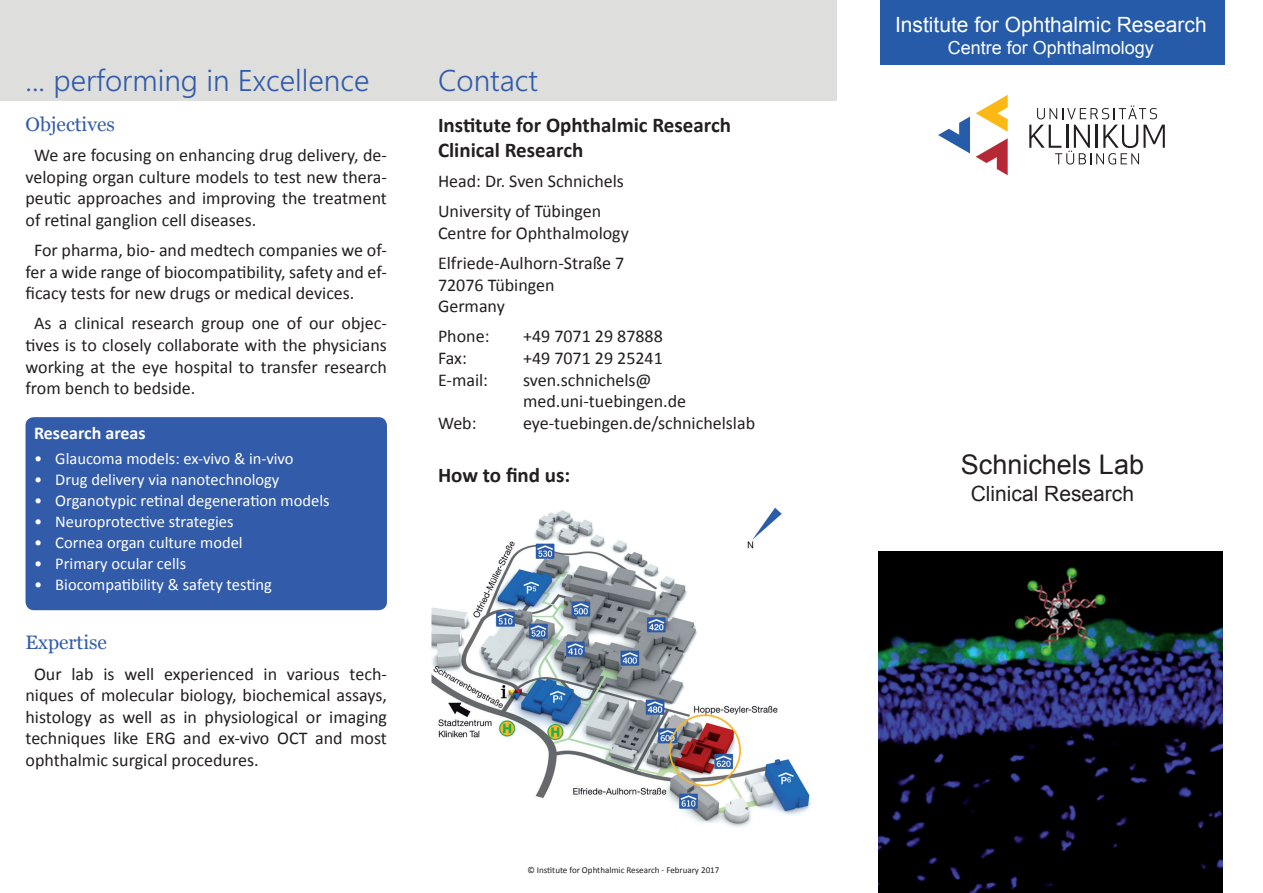
<style>
.page{position:relative;width:1263px;height:893px;background:#fff}
.page>*{position:absolute;margin:0;border:0;box-sizing:border-box;transform-origin:0 0}
.t1{font:300 30px "Segoe WP";color:#325ba9}
.t2{font:27px "Arial";color:#231f20}
.t3{font:700 21px/25.2px "Calibri";color:#231f20}
.t4{font:21px "Arial";color:#fff}
.t5{font:21px "Arial";color:#231f20}
.t6{font:19.5px "Georgia";color:#325ba9}
.t7{font:18px/21.6px "Calibri";color:#231f20;text-align:justify}
.t8{font:18px "Arial";color:#fff}
.t9{font:700 18px "Calibri";color:#fff}
.t10{font:16.5px "Calibri";color:#fff}
.t11{font:9px "Calibri";color:#231f20}
</style>
<div class="page">
<div style="left:880px;top:0;width:345px;height:64px;background:#265ba9"></div>
<svg style="left:976px;top:95px;width:32px;height:37px"></svg>
<svg style="left:938px;top:117px;width:32px;height:37px"></svg>
<svg style="left:976px;top:138px;width:32px;height:37px"></svg>
<svg style="left:1037px;top:105px;width:120px;height:14px"></svg>
<svg style="left:1029px;top:125px;width:136px;height:40px"></svg>
<div style="left:0;top:0;width:836px;height:101px;background:#dedfdd"></div>
<img style="left:878px;top:552px;width:344px;height:341px">
<img style="left:431px;top:508px;width:380px;height:320px">
<div style="left:26px;top:417px;width:361px;height:193px;background:#325ba9;border-radius:9px"></div>
<h1 class="t1" style="left:26px;top:63px;width:345px">... performing in Excellence</h1>
<h1 class="t1" style="left:438px;top:63px;width:101px">Contact</h1>
<p class="t6" style="left:26px;top:112px;width:91px">Objectives</p>
<p class="t7" style="left:26px;top:144px;width:363px;text-indent:8px">We are focusing on enhancing drug delivery, de&shy;veloping organ culture models to test new thera&shy;peutic approaches and improving the treatment of retinal ganglion cell diseases.</p>
<p class="t7" style="left:26px;top:239px;width:363px;text-indent:9px">For pharma, bio- and medtech companies we of&shy;fer a wide range of biocompatibility, safety and ef&shy;ficacy tests for new drugs or medical devices.</p>
<p class="t7" style="left:26px;top:312px;width:363px;text-indent:8px">As a clinical research group one of our objec&shy;tives is to closely collaborate with the physicians working at the eye hospital to transfer research from bench to bedside.</p>
<p class="t9" style="left:34px;top:420px;width:113px">Research areas</p>
<p class="t10" style="left:34px;top:447px;width:261px">• Glaucoma models: ex-vivo &amp; in-vivo</p>
<p class="t10" style="left:34px;top:468px;width:247px">• Drug delivery via nanotechnology</p>
<p class="t10" style="left:34px;top:489px;width:297px">• Organotypic retinal degeneration models</p>
<p class="t10" style="left:34px;top:510px;width:201px">• Neuroprotective strategies</p>
<p class="t10" style="left:34px;top:531px;width:210px">• Cornea organ culture model</p>
<p class="t10" style="left:34px;top:552px;width:154px">• Primary ocular cells</p>
<p class="t10" style="left:34px;top:573px;width:239px">• Biocompatibility &amp; safety testing</p>
<p class="t6" style="left:26px;top:631px;width:83px">Expertise</p>
<p class="t7" style="left:26px;top:662px;width:363px;text-indent:8px">Our lab is well experienced in various tech&shy;niques of molecular biology, biochemical assays, histology as well as in physiological or imaging techniques like ERG and ex-vivo OCT and most ophthalmic surgical procedures.</p>
<p class="t3" style="left:438px;top:112px;width:295px">Institute for Ophthalmic Research<br>Clinical Research</p>
<p class="t7" style="left:438px;top:166px;width:187px;line-height:30.2px">Head: Dr. Sven Schnichels<br>University of Tübingen</p>
<p class="t7" style="left:438px;top:217px;width:192px;line-height:30.2px">Centre for Ophthalmology<br>Elfriede-Aulhorn-Straße 7</p>
<p class="t7" style="left:438px;top:273px;width:118px">72076 Tübingen<br>Germany</p>
<p class="t7" style="left:438px;top:325px;width:53px">Phone:</p>
<p class="t7" style="left:523px;top:325px;width:141px">+49 7071 29 87888</p>
<p class="t7" style="left:438px;top:347px;width:30px">Fax:</p>
<p class="t7" style="left:523px;top:347px;width:141px">+49 7071 29 25241</p>
<p class="t7" style="left:438px;top:368px;width:52px">E-mail:</p>
<p class="t7" style="left:523px;top:368px;width:165px">sven.schnichels@ med.uni-tuebingen.de</p>
<p class="t7" style="left:438px;top:411px;width:40px">Web:</p>
<p class="t7" style="left:523px;top:411px;width:234px">eye-tuebingen.de/schnichelslab</p>
<p class="t3" style="left:438px;top:462px;width:134px">How to find us:</p>
<p class="t11" style="left:527px;top:863px;width:193px">© Institute for Ophthalmic Research - February 2017</p>
<p class="t4" style="left:895px;top:10px;width:313px">Institute for Ophthalmic Research</p>
<p class="t8" style="left:948px;top:35px;width:208px">Centre for Ophthalmology</p>
<h2 class="t2" style="left:961px;top:446px;width:185px">Schnichels Lab</h2>
<p class="t5" style="left:971px;top:479px;width:165px">Clinical Research</p>
</div>
